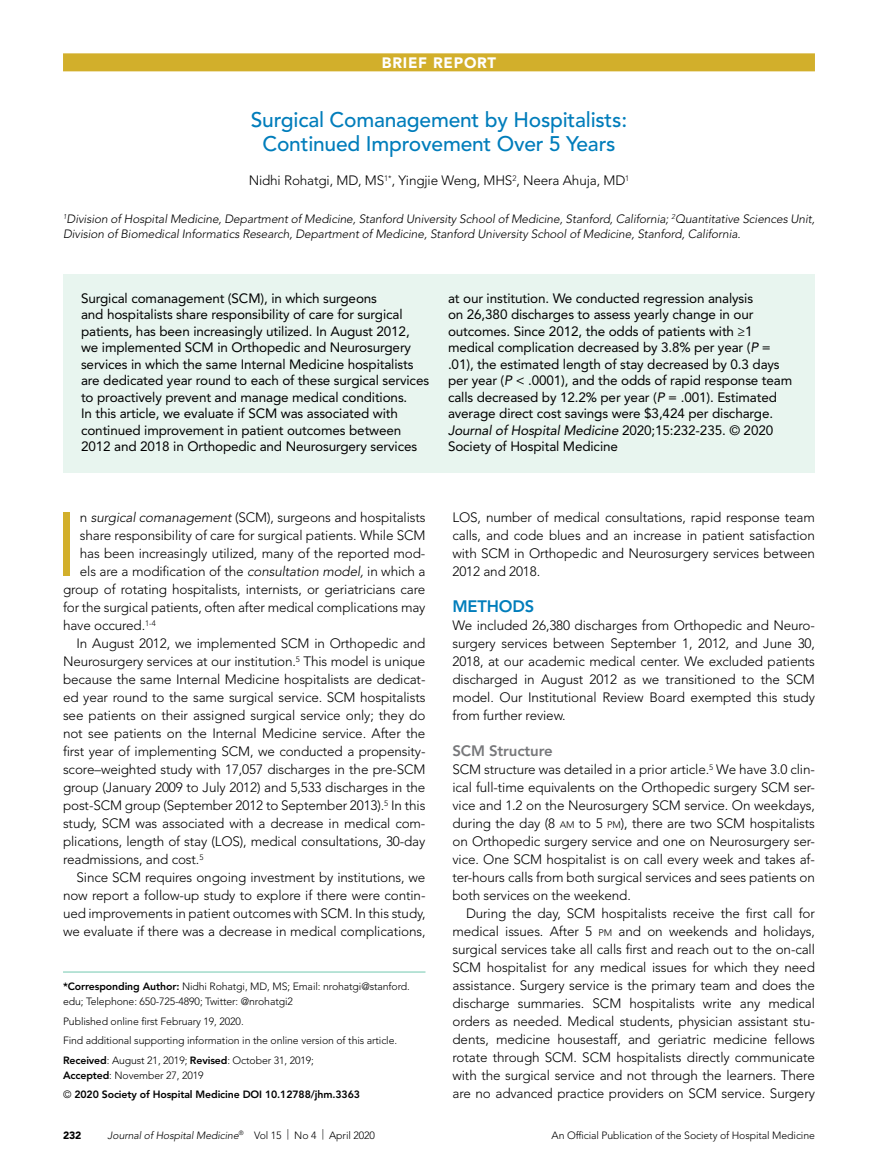
<style>
.page{position:relative;width:878px;height:1175px;background:#fff}
.page>*{position:absolute;margin:0;border:0;box-sizing:border-box;transform-origin:0 0}
.t1{font:89.7px "Avenir LT Std";color:#d2af2b}
.t2{font:500 21px/24px "Avenir LT Std";letter-spacing:-.01em;color:#007dbb;text-align:center}
.t3{font:800 16.5px "Avenir LT Std";letter-spacing:-.01em;color:#007dbb}
.t4{font:800 15px "Avenir LT Std";letter-spacing:-.01em;color:#77787b}
.t5{font:900 15px "Avenir LT Std";letter-spacing:.05em;color:#fff}
.t6{font:300 13.5px/18px "Avenir LT Std";letter-spacing:-.01em;color:#000;text-align:justify}
.t7{font:13.5px/16.5px "Avenir LT Std";letter-spacing:-.01em;color:#000}
.t8{font:italic 300 12px/15px "Avenir LT Std";letter-spacing:-.01em;color:#000}
.t9{font:300 10.5px/19.5px "Avenir LT Std";letter-spacing:-.01em;color:#000}
.t10{font:800 10.5px/19.5px "Avenir LT Std";letter-spacing:-.01em;color:#000}
.t11{font:italic 300 10.5px "Avenir LT Std";letter-spacing:-.01em;color:#000}
.t12{font:900 10.5px "Avenir LT Std";color:#000}
.s1{font-style:italic}
.s2{font-weight:800}
.s3{font-weight:300}
.s4{font-size:9.45px}
.s5{font-style:normal}
</style>
<div class="page">
<div style="left:63px;top:53px;width:751px;height:18px;background:#d2af2b"></div>
<hr style="left:63px;top:971px;width:362px;height:1px;background:#73c8af">
<div style="left:63px;top:274px;width:751px;height:198px;background:#e8f5ef"></div>
<p class="t5" style="left:382px;top:54px;width:116px">BRIEF REPORT</p>
<h2 class="t2" style="left:251px;top:108px;width:378px">Surgical Comanagement by Hospitalists:<br>Continued Improvement Over 5 Years</h2>
<p class="t6" style="left:249px;top:172px;width:382px">Nidhi Rohatgi, MD, MS<sup>1*</sup>, Yingjie Weng, MHS<sup>2</sup>, Neera Ahuja, MD<sup>1</sup></p>
<p class="t8" style="left:63px;top:211px;width:753px"><sup>1</sup>Division of Hospital Medicine, Department of Medicine, Stanford University School of Medicine, Stanford, California; <sup>2</sup>Quantitative Sciences Unit,<br>Division of Biomedical Informatics Research, Department of Medicine, Stanford University School of Medicine, Stanford, California.</p>
<p class="t7" style="left:81px;top:290px;width:349px">Surgical comanagement (SCM), in which surgeons<br>and hospitalists share responsibility of care for surgical patients, has been increasingly utilized. In August 2012, we implemented SCM in Orthopedic and Neurosurgery services in which the same Internal Medicine hospitalists are dedicated year round to each of these surgical services to proactively prevent and manage medical conditions.<br>In this article, we evaluate if SCM was associated with continued improvement in patient outcomes between 2012 and 2018 in Orthopedic and Neurosurgery services</p>
<p class="t7" style="left:448px;top:290px;width:346px">at our institution. We conducted regression analysis<br>on 26,380 discharges to assess yearly change in our outcomes. Since 2012, the odds of patients with ≥1 medical complication decreased by 3.8% per year (<span class="s1">P</span> = .01), the estimated length of stay decreased by 0.3 days per year (<span class="s1">P</span> &lt; .0001), and the odds of rapid response team calls decreased by 12.2% per year (<span class="s1">P</span> = .001). Estimated average direct cost savings were $3,424 per discharge.<br><span class="s1">Journal of Hospital Medicine</span> 2020;15:232-235. © 2020<br>Society of Hospital Medicine</p>
<h1 class="t1" style="left:54px;top:493px;width:25px">I</h1>
<p class="t6" style="left:80px;top:508px;width:347px">n <span class="s1">surgical comanagement</span> (SCM), surgeons and hospitalists</p>
<p class="t6" style="left:80px;top:526px;width:347px">share responsibility of care for surgical patients. While SCM</p>
<p class="t6" style="left:80px;top:544px;width:347px">has been increasingly utilized, many of the reported mod-</p>
<p class="t6" style="left:80px;top:562px;width:347px">els are a modification of the <span class="s1">consultation model,</span> in which a</p>
<p class="t6" style="left:63px;top:580px;width:364px">group of rotating hospitalists, internists, or geriatricians care</p>
<p class="t6" style="left:63px;top:598px;width:364px">for the surgical patients, often after medical complications may</p>
<p class="t6" style="left:63px;top:616px;width:94px">have occured.<sup>1-4</sup></p>
<p class="t6" style="left:76px;top:634px;width:350px">In August 2012, we implemented SCM in Orthopedic and</p>
<p class="t6" style="left:63px;top:652px;width:364px">Neurosurgery services at our institution.<sup>5</sup> This model is unique</p>
<p class="t6" style="left:63px;top:670px;width:364px">because the same Internal Medicine hospitalists are dedicat-</p>
<p class="t6" style="left:63px;top:688px;width:364px">ed year round to the same surgical service. SCM hospitalists</p>
<p class="t6" style="left:63px;top:706px;width:364px">see patients on their assigned surgical service only; they do</p>
<p class="t6" style="left:63px;top:724px;width:364px">not see patients on the Internal Medicine service. After the</p>
<p class="t6" style="left:63px;top:742px;width:364px">first year of implementing SCM, we conducted a propensity-</p>
<p class="t6" style="left:63px;top:760px;width:364px">score–weighted study with 17,057 discharges in the pre-SCM</p>
<p class="t6" style="left:63px;top:778px;width:364px">group (January 2009 to July 2012) and 5,533 discharges in the</p>
<p class="t6" style="left:63px;top:796px;width:364px">post-SCM group (September 2012 to September 2013).<sup>5</sup> In this</p>
<p class="t6" style="left:63px;top:814px;width:364px">study, SCM was associated with a decrease in medical com-</p>
<p class="t6" style="left:63px;top:832px;width:364px">plications, length of stay (LOS), medical consultations, 30-day</p>
<p class="t6" style="left:63px;top:850px;width:142px">readmissions, and cost.<sup>5</sup></p>
<p class="t6" style="left:77px;top:868px;width:350px">Since SCM requires ongoing investment by institutions, we</p>
<p class="t6" style="left:63px;top:886px;width:364px">now report a follow-up study to explore if there were contin-</p>
<p class="t6" style="left:63px;top:904px;width:364px">ued improvements in patient outcomes with SCM. In this study,</p>
<p class="t6" style="left:63px;top:922px;width:364px">we evaluate if there was a decrease in medical complications,</p>
<p class="t9" style="left:63px;top:979px;width:348px;line-height:15px"><span class="s2">*Corresponding Author:</span> Nidhi Rohatgi, MD, MS; Email: nrohatgi@stanford. edu; Telephone: 650-725-4890; Twitter: @nrohatgi2</p>
<p class="t9" style="left:63px;top:1011px;width:335px">Published online first February 19, 2020.<br>Find additional supporting information in the online version of this article.<br><span class="s2">Received</span>: August 21, 2019; <span class="s2">Revised</span>: October 31, 2019;</p>
<p class="t10" style="left:63px;top:1065px;width:298px">Accepted<span class="s3">: November 27, 2019<br>©</span> 2020 Society of Hospital Medicine DOI 10.12788/jhm.3363</p>
<p class="t6" style="left:452px;top:508px;width:364px">LOS, number of medical consultations, rapid response team calls, and code blues and an increase in patient satisfaction with SCM in Orthopedic and Neurosurgery services between 2012 and 2018.</p>
<p class="t3" style="left:452px;top:597px;width:83px">METHODS</p>
<p class="t6" style="left:452px;top:616px;width:364px">We included 26,380 discharges from Orthopedic and Neuro&shy;surgery services between September 1, 2012, and June 30, 2018, at our academic medical center. We excluded patients discharged in August 2012 as we transitioned to the SCM model. Our Institutional Review Board exempted this study from further review.</p>
<p class="t4" style="left:452px;top:742px;width:102px">SCM Structure</p>
<p class="t6" style="left:452px;top:760px;width:364px">SCM structure was detailed in a prior article.<sup>5</sup> We have 3.0 clin&shy;ical full-time equivalents on the Orthopedic surgery SCM ser&shy;vice and 1.2 on the Neurosurgery SCM service. On weekdays, during the day (8 <span class="s4">AM</span> to 5 <span class="s4">PM</span>), there are two SCM hospitalists on Orthopedic surgery service and one on Neurosurgery ser&shy;vice. One SCM hospitalist is on call every week and takes af&shy;ter-hours calls from both surgical services and sees patients on both services on the weekend.</p>
<p class="t6" style="left:452px;top:904px;width:364px;text-indent:14px">During the day, SCM hospitalists receive the first call for medical issues. After 5 <span class="s4">PM</span> and on weekends and holidays, surgical services take all calls first and reach out to the on-call SCM hospitalist for any medical issues for which they need assistance. Surgery service is the primary team and does the discharge summaries. SCM hospitalists write any medical orders as needed. Medical students, physician assistant stu&shy;dents, medicine housestaff, and geriatric medicine fellows rotate through SCM. SCM hospitalists directly communicate with the surgical service and not through the learners. There are no advanced practice providers on SCM service. Surgery</p>
<p class="t12" style="left:63px;top:1128px;width:20px">232</p>
<p class="t11" style="left:108px;top:1129px;width:269px">Journal of Hospital Medicine<sup>®</sup> <span class="s5">Vol 15 | No 4 | April 2020</span></p>
<p class="t9" style="left:551px;top:1125px;width:265px">An Official Publication of the Society of Hospital Medicine</p>
</div>
